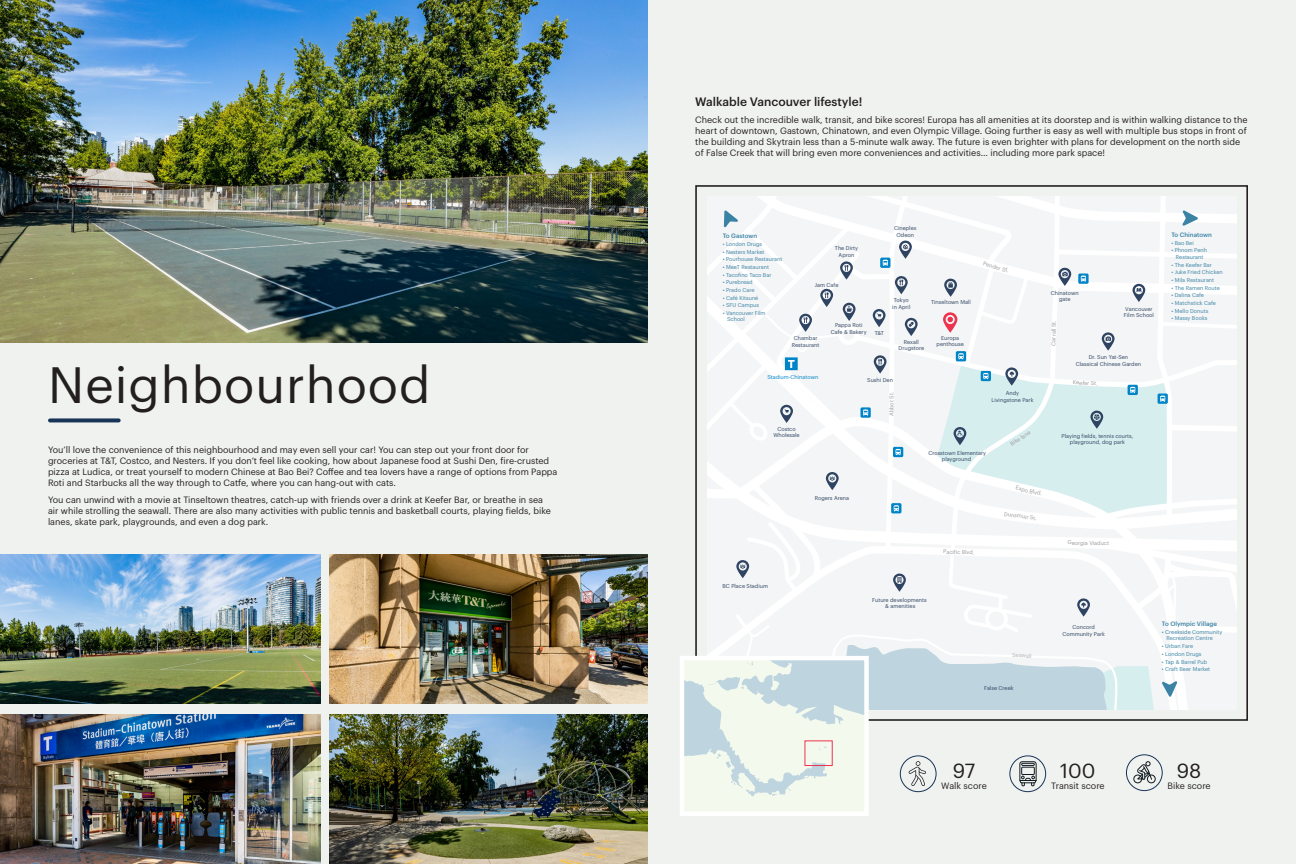
<style>
.page{position:relative;width:1296px;height:864px;background:#f0f2f0}
.page>*{position:absolute;margin:0;border:0;box-sizing:border-box;transform-origin:0 0}
.t1{font:50px "Graphik";letter-spacing:.02em;color:#231f20}
.t2{font:20px "Graphik";letter-spacing:-.005em;color:#231f20}
.t3{font:500 12px "Graphik";color:#231f20}
.t4{font:9px/11px "Graphik";color:#231f20}
.t5{font:500 6.2px "Graphik";color:#3b83a5}
.t6{font:5.5px/6.6px "Graphik";color:#2f4462;text-align:center}
.t7{font:5.5px/6.6px "Graphik";color:#3b83a5}
.t8{font:5.5px "Graphik";color:#999}
.t9{font:5.5px "Graphik";color:#0084c8}
.t10{font:5.5px "Graphik";color:#b3b3b3}
</style>
<div class="page">
<svg style="left:50px;top:418px;width:69px;height:4px"></svg>
<img style="left:0;top:0;width:648px;height:343px">
<img style="left:0;top:555px;width:321px;height:149px">
<img style="left:0;top:714px;width:321px;height:150px">
<img style="left:329px;top:714px;width:319px;height:150px">
<img style="left:329px;top:555px;width:319px;height:149px">
<svg style="left:680px;top:196px;width:556px;height:620px"></svg>
<p class="t1" style="left:48px;top:347px;width:384px">Neighbourhood</p>
<p class="t4" style="left:48px;top:444px;width:511px">You’ll love the convenience of this neighbourhood and may even sell your car! You can step out your front door for groceries at T&amp;T, Costco, and Nesters. If you don’t feel like cooking, how about Japanese food at Sushi Den, fire-crusted pizza at Ludica, or treat yourself to modern Chinese at Bao Bei? Coffee and tea lovers have a range of options from Pappa Roti and Starbucks all the way through to Catfe, where you can hang-out with cats.</p>
<p class="t4" style="left:48px;top:494px;width:504px">You can unwind with a movie at Tinseltown theatres, catch-up with friends over a drink at Keefer Bar, or breathe in sea air while strolling the seawall. There are also many activities with public tennis and basketball courts, playing fields, bike lanes, skate park, playgrounds, and even a dog park.</p>
<p class="t3" style="left:695px;top:92px;width:169px">Walkable Vancouver lifestyle!</p>
<p class="t4" style="left:695px;top:113px;width:554px">Check out the incredible walk, transit, and bike scores! Europa has all amenities at its doorstep and is within walking distance to the heart of downtown, Gastown, Chinatown, and even Olympic Village. Going further is easy as well with multiple bus stops in front of the building and Skytrain less than a 5-minute walk away. The future is even brighter with plans for development on the north side of False Creek that will bring even more conveniences and activities… including more park space!</p>
<p class="t5" style="left:723px;top:231px;width:36px">To Gastown</p>
<p class="t7" style="left:723px;top:240px;width:41px">• London Drugs</p>
<p class="t7" style="left:723px;top:248px;width:43px">• Nesters Market</p>
<p class="t7" style="left:723px;top:255px;width:61px">• Pourhouse Restaurant</p>
<p class="t7" style="left:723px;top:263px;width:48px">• MeeT Restaurant</p>
<p class="t7" style="left:723px;top:271px;width:50px">• Tacofino Taco Bar</p>
<p class="t7" style="left:723px;top:278px;width:31px">• Purebread</p>
<p class="t7" style="left:723px;top:286px;width:33px">• Prado Care</p>
<p class="t7" style="left:723px;top:294px;width:37px">• Café Kitsuné</p>
<p class="t7" style="left:723px;top:301px;width:38px">• SFU Campus</p>
<p class="t7" style="left:727px;top:309px;width:40px;text-indent:-4px">• Vancouver Film<br>School</p>
<p class="t6" style="left:835px;top:245px;width:25px">The Dirty<br>Apron</p>
<p class="t6" style="left:894px;top:225px;width:24px">Cineplex<br>Odeon</p>
<p class="t6" style="left:815px;top:281px;width:25px">Jam Cafe</p>
<p class="t6" style="left:792px;top:335px;width:29px">Chambar<br>Restaurant</p>
<p class="t6" style="left:831px;top:321px;width:37px">Pappa Roti<br>Cafe &amp; Bakery</p>
<p class="t6" style="left:875px;top:329px;width:11px">T&amp;T</p>
<p class="t6" style="left:892px;top:297px;width:20px;text-align:left">Tokyo in April</p>
<p class="t6" style="left:931px;top:298px;width:41px">Tinseltown Mall</p>
<p class="t6" style="left:899px;top:338px;width:27px">Rexall<br>Drugstore</p>
<p class="t6" style="left:937px;top:334px;width:29px">Europa penthouse</p>
<p class="t9" style="left:767px;top:373px;width:53px">Stadium-Chinatown</p>
<p class="t6" style="left:773px;top:425px;width:28px">Costco<br>Wholesale</p>
<p class="t6" style="left:867px;top:376px;width:27px">Sushi Den</p>
<p class="t8" style="left:887px;top:416px;width:26px;rotate:-89deg">Abbot St.</p>
<p class="t8" style="left:984px;top:260px;width:28px;rotate:15deg">Pender St.</p>
<p class="t6" style="left:991px;top:390px;width:44px">Andy<br>Livingstone Park</p>
<p class="t8" style="left:1009px;top:441px;width:18px;rotate:-32deg">Bike la</p>
<p class="t6" style="left:815px;top:494px;width:36px">Rogers Arena</p>
<p class="t6" style="left:928px;top:449px;width:59px">Crosstown Elementary playground</p>
<p class="t8" style="left:944px;top:547px;width:33px;rotate:2deg">Pacific Blvd.</p>
<p class="t8" style="left:1017px;top:483px;width:28px;rotate:13deg">Expo Blvd.</p>
<p class="t8" style="left:1009px;top:510px;width:16px;rotate:8deg">unsm</p>
<p class="t8" style="left:1022px;top:512px;width:17px;rotate:7deg">uir St.</p>
<p class="t6" style="left:1051px;top:289px;width:29px">Chinatown gate</p>
<p class="t8" style="left:1049px;top:345px;width:27px;rotate:-89deg">Carrall St.</p>
<p class="t6" style="left:1124px;top:305px;width:32px;text-align:left">Vancouver<br>Film School</p>
<p class="t6" style="left:1076px;top:353px;width:67px">Dr. Sun Yat-Sen<br>Classical Chinese Garden</p>
<p class="t8" style="left:1073px;top:378px;width:23px;rotate:3deg">Keefer S</p>
<p class="t6" style="left:1062px;top:432px;width:73px">Playing fields, tennis courts, playground, dog park</p>
<p class="t8" style="left:1068px;top:538px;width:43px;rotate:1deg">G eorgia Viaduct</p>
<p class="t5" style="left:1171px;top:230px;width:42px">To Chinatown</p>
<p class="t7" style="left:1171px;top:239px;width:24px">• Bao Bei</p>
<p class="t7" style="left:1171px;top:247px;width:37px;text-align:center">• Phnom Penh<br>Restaurant</p>
<p class="t7" style="left:1171px;top:261px;width:42px">• The Keefer Bar</p>
<p class="t7" style="left:1171px;top:269px;width:53px">• Juke Fried Chicken</p>
<p class="t7" style="left:1171px;top:276px;width:44px">• Mila Restaurant</p>
<p class="t7" style="left:1171px;top:284px;width:50px">• The Ramen Route</p>
<p class="t7" style="left:1171px;top:292px;width:34px">• Dalina Cafe</p>
<p class="t7" style="left:1171px;top:299px;width:46px">• Matchstick Cafe</p>
<p class="t7" style="left:1171px;top:307px;width:38px">• Mello Donuts</p>
<p class="t7" style="left:1171px;top:315px;width:37px">• Massy Books</p>
<p class="t6" style="left:723px;top:582px;width:47px">BC Place Stadium</p>
<p class="t6" style="left:872px;top:596px;width:56px">Future developments &amp; amenities</p>
<p class="t10" style="left:1012px;top:651px;width:21px;rotate:1deg">Seaw all</p>
<p class="t6" style="left:984px;top:685px;width:31px">False Creek</p>
<p class="t6" style="left:1062px;top:624px;width:44px">Concord<br>Community Park</p>
<p class="t5" style="left:1162px;top:619px;width:57px">To Olympic Village</p>
<p class="t7" style="left:1166px;top:628px;width:57px;text-indent:-4px">• Creekside Community<br>Recreation Centre</p>
<p class="t7" style="left:1162px;top:642px;width:33px">• Urban Fare</p>
<p class="t7" style="left:1162px;top:650px;width:41px">• London Drugs</p>
<p class="t7" style="left:1162px;top:658px;width:47px">• Tap &amp; Barrel Pub</p>
<p class="t7" style="left:1162px;top:665px;width:50px">• Craft Beer Market</p>
<p class="t2" style="left:953px;top:756px;width:24px">97</p>
<p class="t4" style="left:941px;top:780px;width:47px">Walk score</p>
<p class="t2" style="left:1060px;top:756px;width:37px">100</p>
<p class="t4" style="left:1051px;top:780px;width:55px">Transit score</p>
<p class="t2" style="left:1177px;top:756px;width:26px">98</p>
<p class="t4" style="left:1168px;top:780px;width:45px">Bike score</p>
</div>
